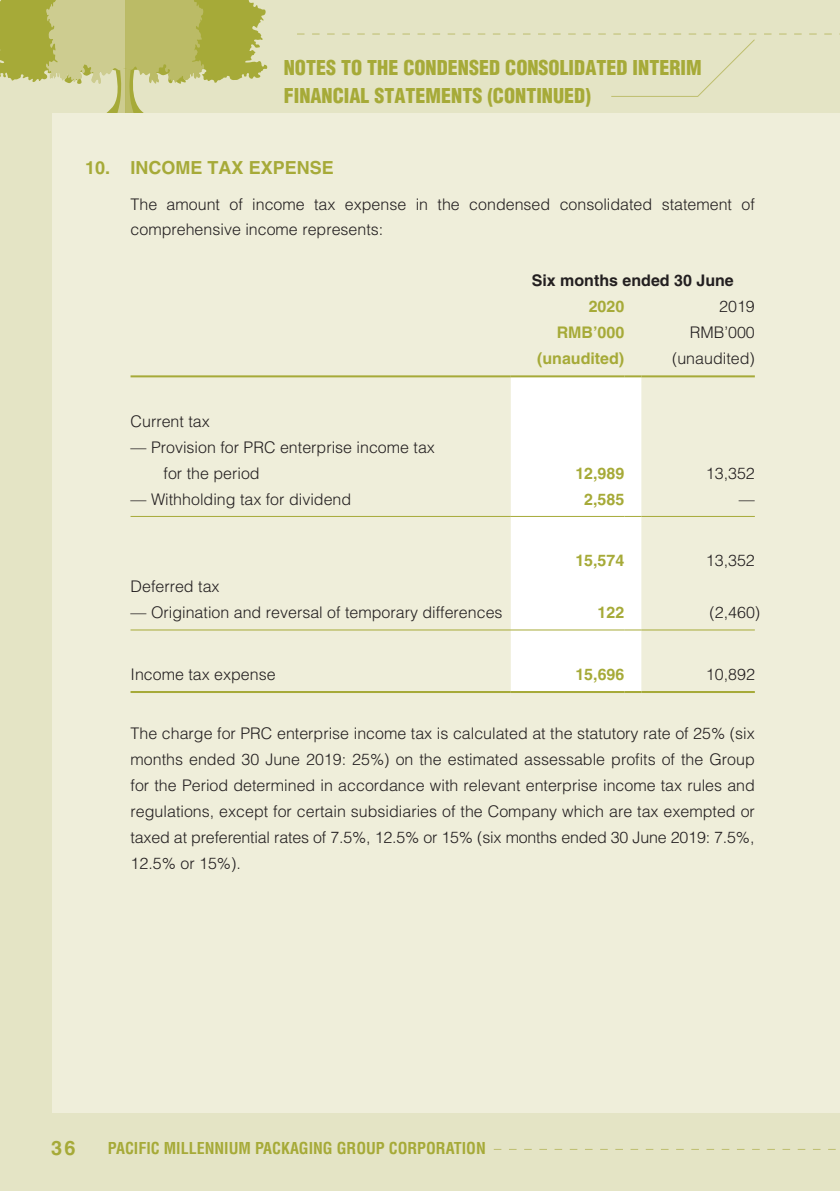
<style>
.page{position:relative;width:840px;height:1191px;background:#fff}
.page>*{position:absolute;margin:0;border:0;box-sizing:border-box;transform-origin:0 0}
.t1{font:900 condensed 20px/28px "Helvetica LT Std";color:#a6aa38}
.t2{font:700 20px "Helvetica LT Std";color:#a6aa38}
.t3{font:700 18px "Helvetica LT Std";color:#a6aa38}
.t4{font:300 16px/26px "Helvetica LT Std";color:#231f20}
.t5{font:700 16px "Helvetica LT Std";color:#a6aa38}
.t6{font:700 condensed 16px "Helvetica LT Std";color:#a6aa38}
.t7{font:700 16px "Helvetica LT Std";color:#231f20}
</style>
<div class="page">
<div style="left:0;top:0;width:839px;height:1191px;background:#e4e4c5"></div>
<div style="left:52px;top:113px;width:787px;height:999px;background:#efeeda"></div>
<svg style="left:297px;top:34px;width:535px;height:63px"></svg>
<div style="left:510px;top:377px;width:131px;height:314px;background:#fff"></div>
<hr style="left:130px;top:375px;width:380px;height:2px;background:#a6aa38">
<hr style="left:510px;top:375px;width:114px;height:2px;background:#a6aa38">
<svg style="left:624px;top:375px;width:17px;height:2px"></svg>
<hr style="left:641px;top:375px;width:113px;height:2px;background:#a6aa38">
<hr style="left:130px;top:629px;width:380px;height:1px;background:#a6aa38">
<hr style="left:510px;top:629px;width:114px;height:1px;background:#a6aa38">
<svg style="left:624px;top:629px;width:17px;height:1px"></svg>
<hr style="left:641px;top:629px;width:113px;height:1px;background:#a6aa38">
<hr style="left:130px;top:691px;width:380px;height:2px;background:#a6aa38">
<hr style="left:510px;top:691px;width:114px;height:2px;background:#a6aa38">
<svg style="left:624px;top:691px;width:17px;height:2px"></svg>
<hr style="left:641px;top:691px;width:113px;height:2px;background:#a6aa38">
<hr style="left:130px;top:516px;width:380px;height:1px;background:#a6aa38">
<hr style="left:510px;top:516px;width:114px;height:1px;background:#a6aa38">
<svg style="left:624px;top:516px;width:17px;height:1px"></svg>
<hr style="left:641px;top:516px;width:113px;height:1px;background:#a6aa38">
<svg style="left:0;top:0;width:267px;height:113px"></svg>
<p class="t1" style="left:283px;top:53px;width:419px">NOTES TO THE CONDENSED CONSOLIDATED INTERIM<br>FINANCIAL STATEMENTS (CONTINUED)</p>
<p class="t3" style="left:85px;top:156px;width:250px">10. INCOME TAX EXPENSE</p>
<p class="t4" style="left:130px;top:192px;width:625px;line-height:25px">The amount of income tax expense in the condensed consolidated statement of comprehensive income represents:</p>
<p class="t7" style="left:531px;top:271px;width:203px">Six months ended 30 June</p>
<p class="t5" style="left:588px;top:297px;width:37px">2020</p>
<p class="t4" style="left:718px;top:293px;width:37px">2019</p>
<p class="t5" style="left:556px;top:323px;width:69px">RMB’000</p>
<p class="t4" style="left:689px;top:319px;width:66px">RMB’000</p>
<p class="t5" style="left:537px;top:349px;width:89px">(unaudited)</p>
<p class="t4" style="left:671px;top:345px;width:84px">(unaudited)</p>
<p class="t4" style="left:130px;top:408px;width:81px">Current tax</p>
<p class="t4" style="left:163px;top:434px;width:273px;text-indent:-33px">— Provision for PRC enterprise income tax for the period</p>
<p class="t5" style="left:575px;top:463px;width:50px">12,989</p>
<p class="t4" style="left:705px;top:460px;width:50px">13,352</p>
<p class="t4" style="left:130px;top:486px;width:222px">— Withholding tax for dividend</p>
<p class="t5" style="left:584px;top:489px;width:42px">2,585</p>
<p class="t4" style="left:738px;top:486px;width:17px">—</p>
<p class="t5" style="left:575px;top:551px;width:50px">15,574</p>
<p class="t4" style="left:705px;top:547px;width:50px">13,352</p>
<p class="t4" style="left:130px;top:573px;width:90px">Deferred tax</p>
<p class="t4" style="left:130px;top:599px;width:373px">— Origination and reversal of temporary differences</p>
<p class="t5" style="left:597px;top:603px;width:28px">122</p>
<p class="t4" style="left:709px;top:599px;width:52px">(2,460)</p>
<p class="t4" style="left:130px;top:661px;width:146px">Income tax expense</p>
<p class="t5" style="left:575px;top:664px;width:50px">15,696</p>
<p class="t4" style="left:705px;top:661px;width:50px">10,892</p>
<p class="t4" style="left:130px;top:719px;width:625px;text-align:justify">The charge for PRC enterprise income tax is calculated at the statutory rate of 25% (six months ended 30 June 2019: 25%) on the estimated assessable profits of the Group for the Period determined in accordance with relevant enterprise income tax rules and regulations, except for certain subsidiaries of the Company which are tax exempted or taxed at preferential rates of 7.5%, 12.5% or 15% (six months ended 30 June 2019: 7.5%, 12.5% or 15%).</p>
<p class="t2" style="left:51px;top:1135px;width:26px">36</p>
<p class="t6" style="left:108px;top:1138px;width:379px">PACIFIC MILLENNIUM PACKAGING GROUP CORPORATION</p>
</div>
